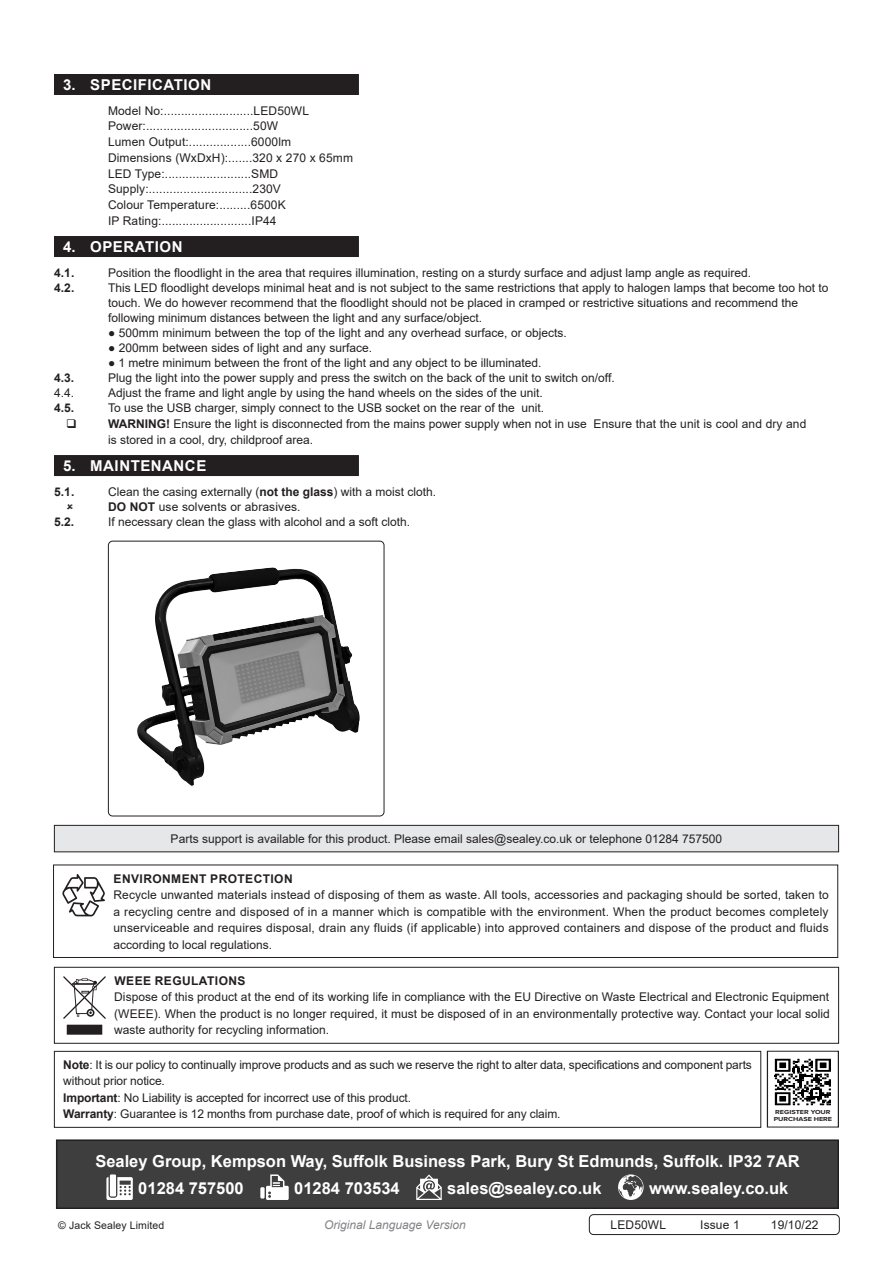
<style>
.page{position:relative;width:893px;height:1263px;background:#fff}
.page>*{position:absolute;margin:0;border:0;box-sizing:border-box;transform-origin:0 0}
.Footer_Contact_Infor{font:700 16.5px "Arial";color:#fff}
.t1{font:700 15px "Arial";letter-spacing:.035em;color:#fff}
.Enviroment_Protectio{font:12px/16.5px "Arial";color:#231f20}
.Body{font:12px "Arial";letter-spacing:.01em;color:#231f20}
.Important_Notificati{font:12px/16.5px "Arial";letter-spacing:-.01em;color:#231f20}
.Weee_Regulation_Body{font:12px/16.5px "Arial";color:#231f20;text-align:justify}
.Parts_Support_Body{font:12px "Arial";color:#231f20}
.Enviroment_Protectio-2{font:700 12px "Arial";letter-spacing:.035em;color:#231f20}
.t2{font:italic 12px "Arial";color:#808285}
.Body__Footer{font:12px "Arial";letter-spacing:.01em;color:#231f20}
.Weee_Regulation_Head{font:700 12px "Arial";letter-spacing:.035em;color:#231f20}
.Body__Justified__7pt{font:10.5px "Arial";letter-spacing:.01em;color:#231f20}
.t3{font:700 6px/7.1px "Proxima Nova";color:#231f20;scale:1.21 1}
.s1{font-weight:700}
</style>
<div class="page">
<div style="left:54px;top:74px;width:305px;height:21px;background:#231f20"></div>
<div style="left:54px;top:236px;width:305px;height:21px;background:#231f20"></div>
<div style="left:54px;top:455px;width:305px;height:21px;background:#231f20"></div>
<div style="left:57px;top:1140px;width:781px;height:68px;background:#3e3e3f"></div>
<svg style="left:106px;top:1177px;width:27px;height:23px"></svg>
<div style="left:110px;top:1174px;width:6px;height:22px;background:#fff"></div>
<div style="left:260px;top:1187px;width:5px;height:11px;background:#fff"></div>
<svg style="left:266px;top:1174px;width:23px;height:26px"></svg>
<svg style="left:416px;top:1174px;width:26px;height:26px"></svg>
<svg style="left:618px;top:1174px;width:26px;height:26px"></svg>
<div style="left:56px;top:1139px;width:783px;height:70px;border:2px solid #231f20"></div>
<div style="left:53px;top:864px;width:785px;height:94px;border:1px solid #231f20"></div>
<svg style="left:62px;top:874px;width:43px;height:42px"></svg>
<div style="left:54px;top:967px;width:785px;height:77px;border:1px solid #231f20"></div>
<div style="left:68px;top:1025px;width:34px;height:9px;background:#231f20"></div>
<div style="left:67px;top:1025px;width:35px;height:10px;border:2px solid #231f20"></div>
<svg style="left:63px;top:976px;width:43px;height:43px"></svg>
<div style="left:54px;top:1051px;width:707px;height:77px;border:1px solid #231f20"></div>
<div style="left:54px;top:825px;width:785px;height:27px;background:#e6e7e9"></div>
<div style="left:54px;top:825px;width:785px;height:27px;border:1px solid #231f20"></div>
<svg style="left:774px;top:1058px;width:57px;height:48px"></svg>
<svg style="left:775px;top:1059px;width:56px;height:46px"></svg>
<div style="left:767px;top:1051px;width:72px;height:76px;border:1px solid #231f20"></div>
<img style="left:137px;top:567px;width:203px;height:219px">
<div style="left:108px;top:541px;width:276px;height:275px;border:1px solid #231f20;border-radius:4px"></div>
<div style="left:589px;top:1214px;width:251px;height:21px;border:1px solid #231f20;border-radius:4px"></div>
<p class="t1" style="left:63px;top:74px;width:150px">3. SPECIFICATION</p>
<p class="Body" style="left:108px;top:102px;width:203px">Model No:..........................LED50WL</p>
<p class="Body" style="left:108px;top:118px;width:172px">Power:...............................50W</p>
<p class="Body" style="left:108px;top:134px;width:185px">Lumen Output:..................6000lm</p>
<p class="Body" style="left:108px;top:149px;width:246px">Dimensions (WxDxH):.......320 x 270 x 65mm</p>
<p class="Body" style="left:108px;top:165px;width:172px">LED Type:.........................SMD</p>
<p class="Body" style="left:108px;top:181px;width:174px">Supply:..............................230V</p>
<p class="Body" style="left:108px;top:197px;width:179px">Colour Temperature:.........6500K</p>
<p class="Body" style="left:108px;top:212px;width:170px">IP Rating:..........................IP44</p>
<p class="t1" style="left:63px;top:236px;width:121px">4. OPERATION</p>
<p class="Enviroment_Protectio-2" style="left:54px;top:264px;width:22px">4.1.</p>
<p class="Enviroment_Protectio" style="left:108px;top:264px;width:645px">Position the floodlight in the area that requires illumination, resting on a sturdy surface and adjust lamp angle as required.</p>
<p class="Enviroment_Protectio-2" style="left:54px;top:280px;width:22px">4.2.</p>
<p class="Enviroment_Protectio" style="left:108px;top:280px;width:722px;line-height:15px">This LED floodlight develops minimal heat and is not subject to the same restrictions that apply to halogen lamps that become too hot to touch. We do however recommend that the floodlight should not be placed in cramped or restrictive situations and recommend the following minimum distances between the light and any surface/object.</p>
<p class="Enviroment_Protectio" style="left:108px;top:325px;width:460px">● 500mm minimum between the top of the light and any overhead surface, or objects.</p>
<p class="Enviroment_Protectio" style="left:108px;top:340px;width:266px">● 200mm between sides of light and any surface.</p>
<p class="Body" style="left:108px;top:355px;width:435px">● 1 metre minimum between the front of the light and any object to be illuminated.</p>
<p class="Enviroment_Protectio-2" style="left:54px;top:370px;width:22px">4.3.</p>
<p class="Enviroment_Protectio" style="left:108px;top:370px;width:508px">Plug the light into the power supply and press the switch on the back of the unit to switch on/off.</p>
<p class="Enviroment_Protectio" style="left:54px;top:385px;width:22px">4.4.</p>
<p class="Enviroment_Protectio" style="left:108px;top:385px;width:436px">Adjust the frame and light angle by using the hand wheels on the sides of the unit.</p>
<p class="Enviroment_Protectio-2" style="left:54px;top:400px;width:22px">4.5.</p>
<p class="Enviroment_Protectio" style="left:108px;top:400px;width:438px">To use the USB charger, simply connect to the USB socket on the rear of the unit.</p>
<p class="Enviroment_Protectio" style="left:108px;top:416px;width:700px;line-height:15.8px"><span class="s1">WARNING!</span> Ensure the light is disconnected from the mains power supply when not in use Ensure that the unit is cool and dry and is stored in a cool, dry, childproof area.</p>
<p class="t1" style="left:63px;top:455px;width:145px">5. MAINTENANCE</p>
<p class="Enviroment_Protectio-2" style="left:54px;top:483px;width:22px">5.1.</p>
<p class="Enviroment_Protectio" style="left:108px;top:483px;width:330px">Clean the casing externally (<span class="s1">not the glass</span>) with a moist cloth.</p>
<p class="Enviroment_Protectio" style="left:108px;top:499px;width:194px"><span class="s1">DO NOT</span> use solvents or abrasives.</p>
<p class="Enviroment_Protectio-2" style="left:54px;top:513px;width:22px">5.2.</p>
<p class="Enviroment_Protectio" style="left:108px;top:513px;width:304px">If necessary clean the glass with alcohol and a soft cloth.</p>
<p class="Parts_Support_Body" style="left:171px;top:830px;width:553px">Parts support is available for this product. Please email sales@sealey.co.uk or telephone 01284 757500</p>
<p class="Enviroment_Protectio-2" style="left:114px;top:870px;width:181px">ENVIRONMENT PROTECTION</p>
<p class="Enviroment_Protectio" style="left:113px;top:886px;width:717px;text-align:justify">Recycle unwanted materials instead of disposing of them as waste. All tools, accessories and packaging should be sorted, taken to a recycling centre and disposed of in a manner which is compatible with the environment. When the product becomes completely unserviceable and requires disposal, drain any fluids (if applicable) into approved containers and dispose of the product and fluids according to local regulations.</p>
<p class="Weee_Regulation_Head" style="left:114px;top:972px;width:133px">WEEE REGULATIONS</p>
<p class="Weee_Regulation_Body" style="left:114px;top:989px;width:717px">Dispose of this product at the end of its working life in compliance with the EU Directive on Waste Electrical and Electronic Equipment (WEEE). When the product is no longer required, it must be disposed of in an environmentally protective way. Contact your local solid waste authority for recycling information.</p>
<p class="Important_Notificati" style="left:63px;top:1056px;width:690px"><span class="s1">Note</span>: It is our policy to continually improve products and as such we reserve the right to alter data, specifications and component parts without prior notice.</p>
<p class="Important_Notificati" style="left:63px;top:1089px;width:349px"><span class="s1">Important</span>: No Liability is accepted for incorrect use of this product.</p>
<p class="Important_Notificati" style="left:63px;top:1106px;width:499px"><span class="s1">Warranty</span>: Guarantee is 12 months from purchase date, proof of which is required for any claim.</p>
<p class="t3" style="left:774px;top:1108px;width:50px">REGISTER YOUR<br>PURCHASE HERE</p>
<p class="Footer_Contact_Infor" style="left:95px;top:1149px;width:706px">Sealey Group, Kempson Way, Suffolk Business Park, Bury St Edmunds, Suffolk. IP32 7AR</p>
<p class="Footer_Contact_Infor" style="left:138px;top:1176px;width:107px">01284 757500</p>
<p class="Footer_Contact_Infor" style="left:294px;top:1176px;width:107px">01284 703534</p>
<p class="Footer_Contact_Infor" style="left:447px;top:1176px;width:156px">sales@sealey.co.uk</p>
<p class="Footer_Contact_Infor" style="left:649px;top:1176px;width:141px">www.sealey.co.uk</p>
<p class="Body__Justified__7pt" style="left:58px;top:1218px;width:108px">© Jack Sealey Limited</p>
<p class="t2" style="left:324px;top:1217px;width:143px">Original Language Version</p>
<p class="Body__Footer" style="left:610px;top:1217px;width:57px">LED50WL</p>
<p class="Body__Footer" style="left:700px;top:1217px;width:41px">Issue 1</p>
<p class="Body__Footer" style="left:771px;top:1217px;width:49px">19/10/22</p>
</div>
